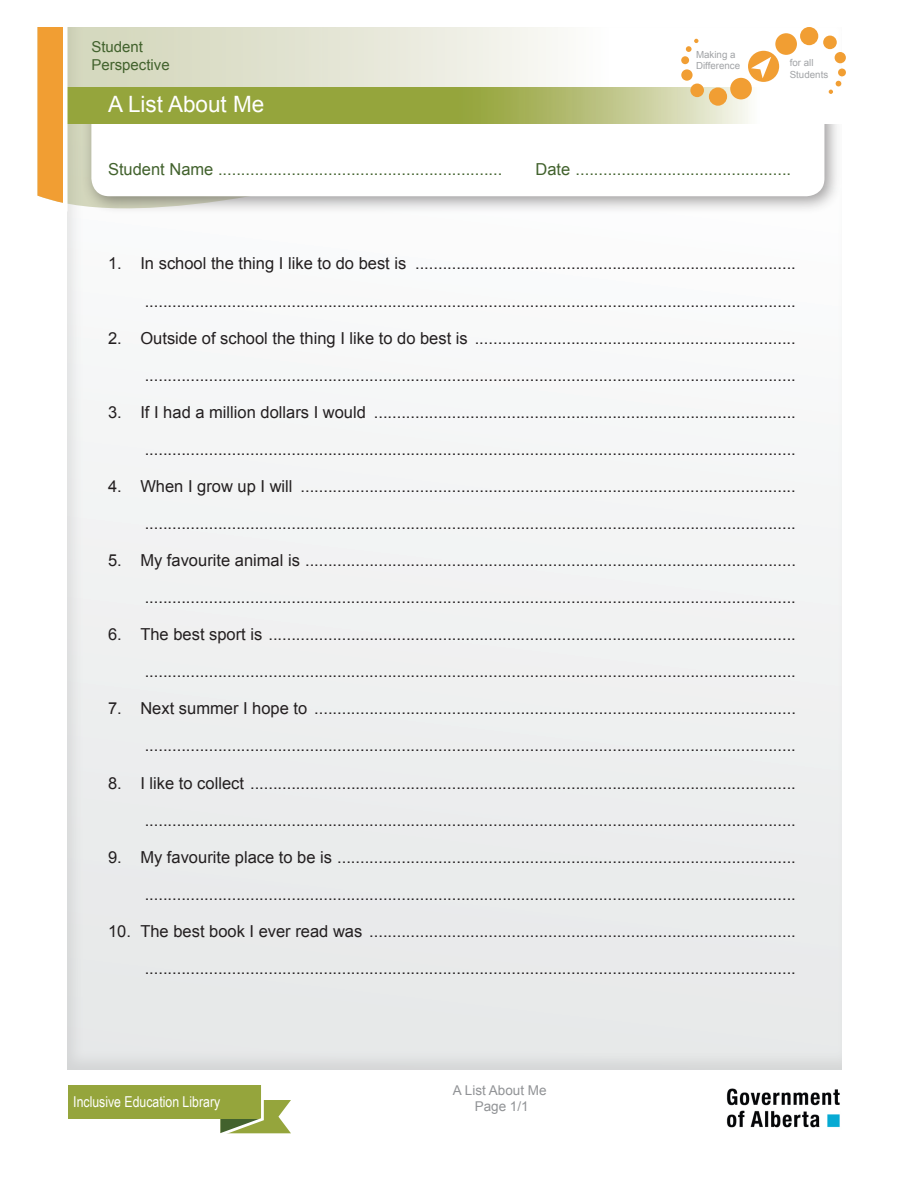
<style>
.page{position:relative;width:918px;height:1188px;background:#fff}
.page>*{position:absolute;margin:0;border:0;box-sizing:border-box;transform-origin:0 0}
.t1{font:22.5px "Arial";color:#fff}
.t2{font:16.5px "Arial";color:#231f20}
.t3{font:16.5px "Arial";color:#42622d}
.t4{font:15px "Arial Narrow";color:#fff}
.t5{font:15px "Arial";color:#42622d}
.t6{font:13.5px/16.2px "Arial";color:#919396;text-align:center}
.t7{font:9.75px/11.6px "Arial";color:#a1a3a6}
</style>
<div class="page">
<div style="left:68px;top:1086px;width:193px;height:33px;background:#95a53c"></div>
<svg style="left:209px;top:1085px;width:82px;height:49px"></svg>
<img style="left:726px;top:1088px;width:114px;height:40px">
<div style="left:56px;top:21px;width:786px;height:1049px;background:#f0f2f2"></div>
<svg style="left:56px;top:27px;width:656px;height:183px"></svg>
<div style="left:81px;top:88px;width:762px;height:126px;background:#231f20;opacity:.45"></div>
<div style="left:91px;top:98px;width:733px;height:98px;background:#fff;border-radius:18px"></div>
<div style="left:38px;top:27px;width:25px;height:176px;background:#f19e33"></div>
<svg style="left:68px;top:88px;width:775px;height:36px;background:#b0bb6e"></svg>
<div style="left:63px;top:21px;width:5px;height:191px;background:#fff"></div>
<div style="left:748px;top:51px;width:31px;height:31px;background:#f19e33;border-radius:50%"></div>
<div style="left:730px;top:78px;width:22px;height:21px;background:#f19e33;border-radius:50%"></div>
<div style="left:709px;top:87px;width:18px;height:19px;background:#f19e33;border-radius:50%"></div>
<div style="left:690px;top:84px;width:14px;height:13px;background:#f19e33;border-radius:50%"></div>
<div style="left:681px;top:69px;width:12px;height:12px;background:#f19e33;border-radius:50%"></div>
<div style="left:681px;top:56px;width:8px;height:8px;background:#f19e33;border-radius:50%"></div>
<svg style="left:686px;top:39px;width:12px;height:13px"></svg>
<div style="left:775px;top:33px;width:22px;height:22px;background:#f19e33;border-radius:50%"></div>
<div style="left:800px;top:27px;width:18px;height:18px;background:#f19e33;border-radius:50%"></div>
<div style="left:823px;top:36px;width:14px;height:13px;background:#f19e33;border-radius:50%"></div>
<div style="left:835px;top:52px;width:11px;height:11px;background:#f19e33;border-radius:50%"></div>
<div style="left:838px;top:69px;width:8px;height:7px;background:#f19e33;border-radius:50%"></div>
<svg style="left:829px;top:81px;width:12px;height:13px"></svg>
<svg style="left:751px;top:57px;width:20px;height:21px"></svg>
<p class="t5" style="left:91px;top:36px;width:53px">Student</p>
<p class="t5" style="left:91px;top:54px;width:80px">Perspective</p>
<p class="t1" style="left:108px;top:90px;width:158px">A List About Me</p>
<p class="t7" style="left:696px;top:49px;width:46px">Making a<br>Difference</p>
<p class="t7" style="left:790px;top:57px;width:25px">for all</p>
<p class="t7" style="left:790px;top:69px;width:40px">Students</p>
<p class="t3" style="left:108px;top:158px;width:396px">Student Name ..............................................................</p>
<p class="t3" style="left:535px;top:158px;width:257px">Date ...............................................</p>
<p class="t2" style="left:108px;top:253px;width:689px">1. In school the thing I like to do best is ...................................................................................</p>
<p class="t2" style="left:145px;top:290px;width:653px">..............................................................................................................................................</p>
<p class="t2" style="left:108px;top:327px;width:689px">2. Outside of school the thing I like to do best is ......................................................................</p>
<p class="t2" style="left:145px;top:364px;width:653px">..............................................................................................................................................</p>
<p class="t2" style="left:108px;top:401px;width:689px">3. If I had a million dollars I would ............................................................................................</p>
<p class="t2" style="left:145px;top:438px;width:653px">..............................................................................................................................................</p>
<p class="t2" style="left:108px;top:475px;width:689px">4. When I grow up I will ............................................................................................................</p>
<p class="t2" style="left:145px;top:512px;width:653px">..............................................................................................................................................</p>
<p class="t2" style="left:108px;top:549px;width:689px">5. My favourite animal is ...........................................................................................................</p>
<p class="t2" style="left:145px;top:587px;width:653px">..............................................................................................................................................</p>
<p class="t2" style="left:108px;top:624px;width:689px">6. The best sport is ...................................................................................................................</p>
<p class="t2" style="left:145px;top:661px;width:653px">..............................................................................................................................................</p>
<p class="t2" style="left:108px;top:698px;width:689px">7. Next summer I hope to .........................................................................................................</p>
<p class="t2" style="left:145px;top:735px;width:653px">..............................................................................................................................................</p>
<p class="t2" style="left:108px;top:772px;width:689px">8. I like to collect .......................................................................................................................</p>
<p class="t2" style="left:145px;top:809px;width:653px">..............................................................................................................................................</p>
<p class="t2" style="left:108px;top:846px;width:689px">9. My favourite place to be is ....................................................................................................</p>
<p class="t2" style="left:145px;top:883px;width:653px">..............................................................................................................................................</p>
<p class="t2" style="left:108px;top:920px;width:689px">10. The best book I ever read was .............................................................................................</p>
<p class="t2" style="left:145px;top:957px;width:653px">..............................................................................................................................................</p>
<p class="t4" style="left:73px;top:1091px;width:148px">Inclusive Education Library</p>
<p class="t6" style="left:453px;top:1082px;width:95px">A List About Me<br>Page 1/1</p>
</div>
